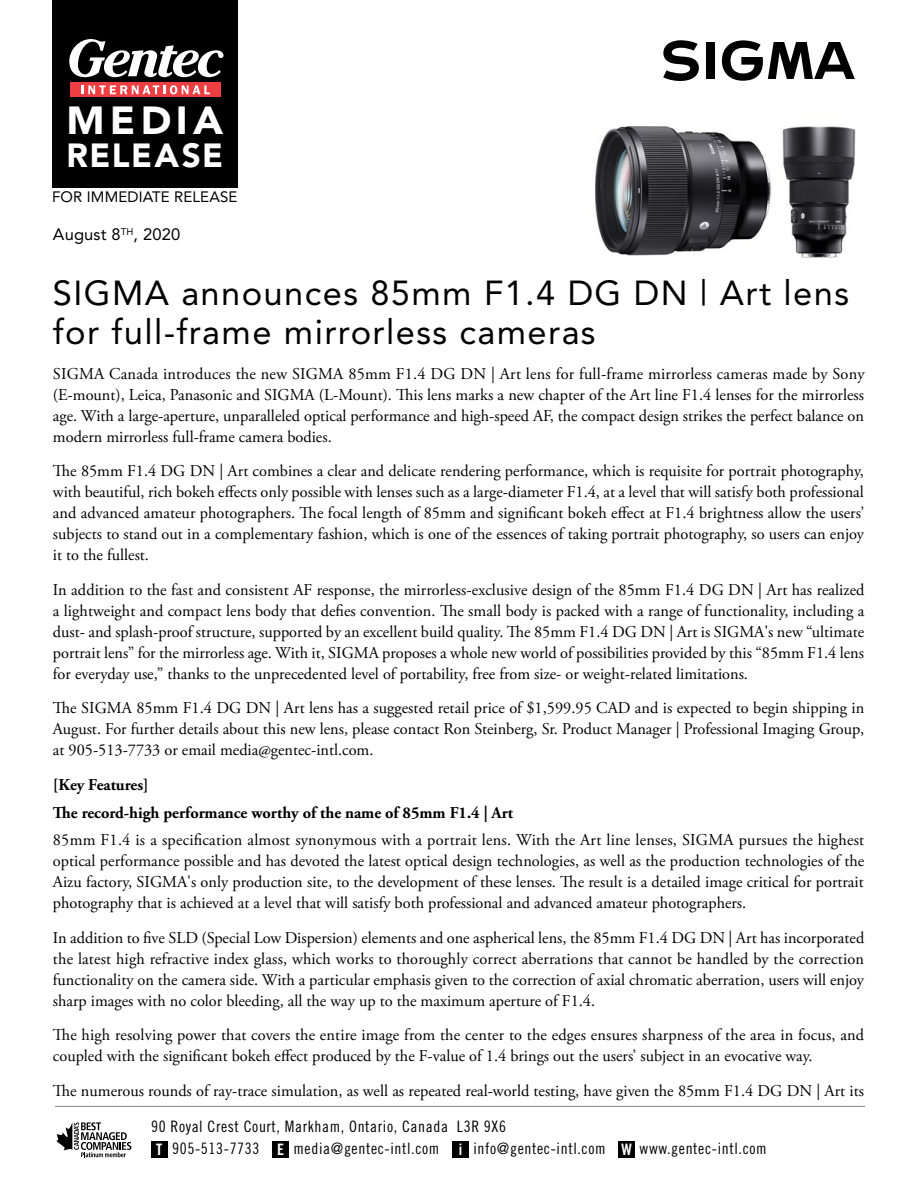
<style>
.page{position:relative;width:918px;height:1188px;background:#fff}
.page>*{position:absolute;margin:0;border:0;box-sizing:border-box;transform-origin:0 0}
.t1{font:900 38.85px "Avenir";letter-spacing:.13em;color:#fff;scale:1.04 1}
.t2{font:34.5px/39.5px "Avenir";letter-spacing:.04em;color:#000}
.t3{font:900 33.3px "Avenir";letter-spacing:.045em;color:#fff}
.t4{font:16.5px/21px "Adobe Garamond Pro";color:#000;text-align:justify}
.t5{font:700 16.5px/27.8px "Adobe Garamond Pro";color:#000}
.t6{font:16.5px "Avenir";letter-spacing:.01em;color:#000}
.t7{font:15.75px/21.8px "Trade Gothic Cond Eighteen";letter-spacing:.04em;color:#000}
.t8{font:15px "Avenir";letter-spacing:.01em;color:#000}
.s1{font-family:"Trade Gothic Bold Cond Twenty";color:#fff}
</style>
<div class="page">
<div style="left:52px;top:0;width:185px;height:188px;background:#000"></div>
<div style="left:151px;top:1141px;width:16px;height:16px;background:#000"></div>
<div style="left:273px;top:1141px;width:16px;height:16px;background:#000"></div>
<div style="left:452px;top:1141px;width:17px;height:16px;background:#000"></div>
<div style="left:619px;top:1141px;width:16px;height:16px;background:#000"></div>
<hr style="left:55px;top:1106px;width:810px;height:1px;background:#939598">
<div style="left:70px;top:82px;width:151px;height:15px;background:#ef3e42"></div>
<svg style="left:69px;top:39px;width:155px;height:38px"></svg>
<svg style="left:82px;top:85px;width:128px;height:9px"></svg>
<svg style="left:56px;top:1122px;width:75px;height:35px"></svg>
<div style="left:706px;top:42px;width:8px;height:37px;background:#000"></div>
<svg style="left:722px;top:40px;width:133px;height:41px"></svg>
<svg style="left:663px;top:40px;width:36px;height:41px"></svg>
<img style="left:782px;top:126px;width:74px;height:132px">
<img style="left:595px;top:127px;width:177px;height:129px">
<h1 class="t1" style="left:66px;top:97px;width:152px">MEDIA</h1>
<h3 class="t3" style="left:66px;top:136px;width:158px">RELEASE</h3>
<p class="t8" style="left:52px;top:188px;width:187px">FOR IMMEDIATE RELEASE</p>
<p class="t6" style="left:53px;top:225px;width:129px">August 8<sup>TH</sup>, 2020</p>
<h2 class="t2" style="left:53px;top:273px;width:798px">SIGMA announces 85mm F1.4 DG DN | Art lens for full-frame mirrorless cameras</h2>
<p class="t4" style="left:53px;top:364px;width:813px">SIGMA Canada introduces the new SIGMA 85mm F1.4 DG DN | Art lens for full-frame mirrorless cameras made by Sony (E-mount), Leica, Panasonic and SIGMA (L-Mount). This lens marks a new chapter of the Art line F1.4 lenses for the mirrorless age. With a large-aperture, unparalleled optical performance and high-speed AF, the compact design strikes the perfect balance on modern mirrorless full-frame camera bodies.</p>
<p class="t4" style="left:53px;top:461px;width:813px">The 85mm F1.4 DG DN | Art combines a clear and delicate rendering performance, which is requisite for portrait photography, with beautiful, rich bokeh effects only possible with lenses such as a large-diameter F1.4, at a level that will satisfy both professional and advanced amateur photographers. The focal length of 85mm and significant bokeh effect at F1.4 brightness allow the users’ subjects to stand out in a complementary fashion, which is one of the essences of taking portrait photography, so users can enjoy it to the fullest.</p>
<p class="t4" style="left:53px;top:580px;width:813px">In addition to the fast and consistent AF response, the mirrorless-exclusive design of the 85mm F1.4 DG DN | Art has realized a lightweight and compact lens body that defies convention. The small body is packed with a range of functionality, including a dust- and splash-proof structure, supported by an excellent build quality. The 85mm F1.4 DG DN | Art is SIGMA's new “ultimate portrait lens” for the mirrorless age. With it, SIGMA proposes a whole new world of possibilities provided by this “85mm F1.4 lens for everyday use,” thanks to the unprecedented level of portability, free from size- or weight-related limitations.</p>
<p class="t4" style="left:53px;top:698px;width:813px">The SIGMA 85mm F1.4 DG DN | Art lens has a suggested retail price of $1,599.95 CAD and is expected to begin shipping in August. For further details about this new lens, please contact Ron Steinberg, Sr. Product Manager | Professional Imaging Group, at 905-513-7733 or email media@gentec-intl.com.</p>
<p class="t5" style="left:53px;top:771px;width:462px">[Key Features]<br>The record-high performance worthy of the name of 85mm F1.4 | Art</p>
<p class="t4" style="left:53px;top:830px;width:813px">85mm F1.4 is a specification almost synonymous with a portrait lens. With the Art line lenses, SIGMA pursues the highest optical performance possible and has devoted the latest optical design technologies, as well as the production technologies of the Aizu factory, SIGMA's only production site, to the development of these lenses. The result is a detailed image critical for portrait photography that is achieved at a level that will satisfy both professional and advanced amateur photographers.</p>
<p class="t4" style="left:53px;top:928px;width:813px">In addition to five SLD (Special Low Dispersion) elements and one aspherical lens, the 85mm F1.4 DG DN | Art has incorporated the latest high refractive index glass, which works to thoroughly correct aberrations that cannot be handled by the correction functionality on the camera side. With a particular emphasis given to the correction of axial chromatic aberration, users will enjoy sharp images with no color bleeding, all the way up to the maximum aperture of F1.4.</p>
<p class="t4" style="left:53px;top:1025px;width:813px">The high resolving power that covers the entire image from the center to the edges ensures sharpness of the area in focus, and coupled with the significant bokeh effect produced by the F-value of 1.4 brings out the users’ subject in an evocative way.</p>
<p class="t4" style="left:53px;top:1081px;width:813px">The numerous rounds of ray-trace simulation, as well as repeated real-world testing, have given the 85mm F1.4 DG DN | Art its</p>
<p class="t7" style="left:156px;top:1116px;width:612px;text-indent:-5px">90 Royal Crest Court, Markham, Ontario, Canada L3R 9X6<br><span class="s1">T</span> 905-513-7733 <span class="s1">E</span> media@gentec-intl.com <span class="s1">i</span> info@gentec-intl.com <span class="s1">W</span> www.gentec-intl.com</p>
</div>
